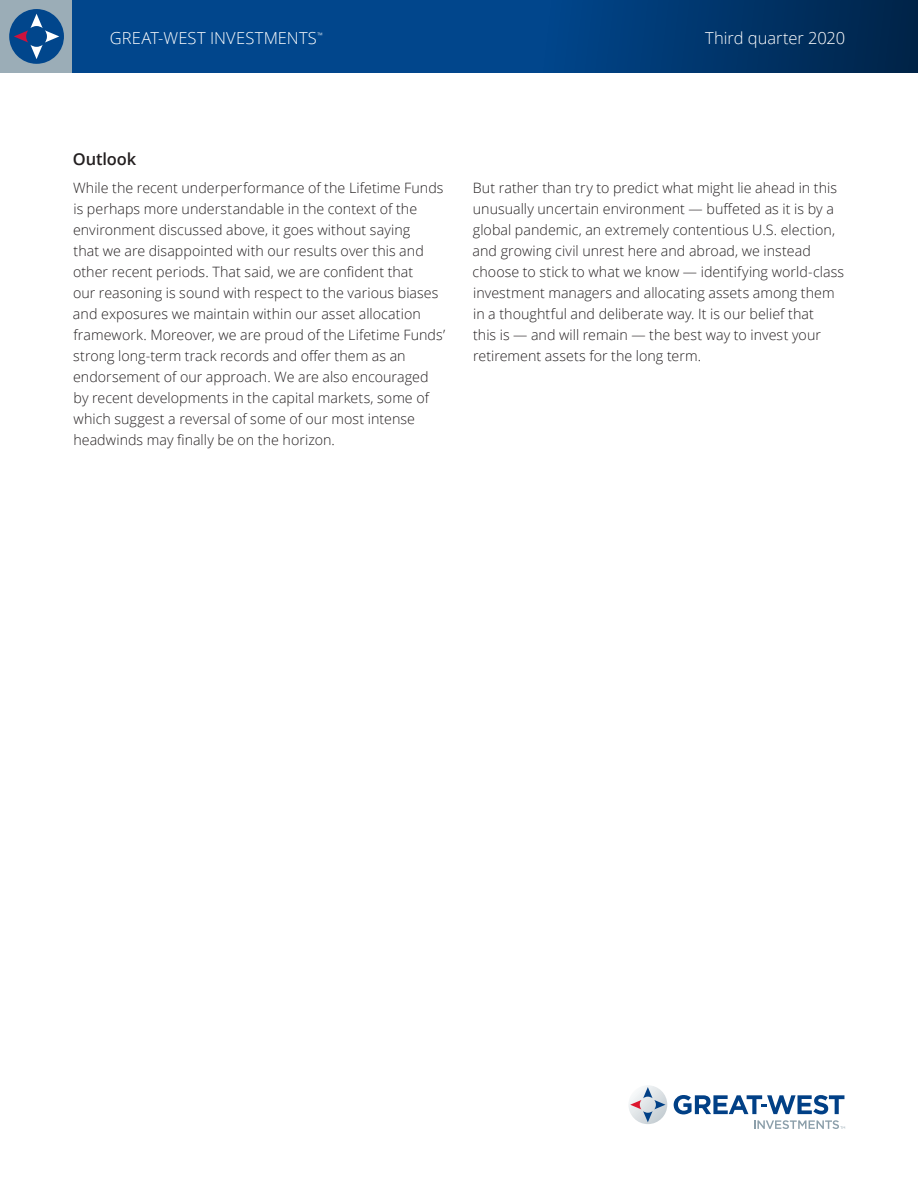
<style>
.page{position:relative;width:918px;height:1188px;background:#fff}
.page>*{position:absolute;margin:0;border:0;box-sizing:border-box;transform-origin:0 0}
.t1{font:300 16.5px "Open Sans";color:#fff}
.Subhead_1{font:600 16.5px "Open Sans";letter-spacing:-.005em;color:#231f20}
.Body{font:300 14.25px/21px "Open Sans";letter-spacing:.005em;color:#231f20}
.t2{font:300 7.35px "Open Sans";color:#fff}
</style>
<div class="page">
<div style="left:0;top:0;width:73px;height:73px;background:#9badb7"></div>
<div style="left:72px;top:0;width:846px;height:73px;background:#01468c"></div>
<svg style="left:9px;top:9px;width:55px;height:55px"></svg>
<svg style="left:595px;top:0;width:323px;height:73px;background:#003164"></svg>
<svg style="left:628px;top:1085px;width:39px;height:39px"></svg>
<svg style="left:630px;top:1087px;width:35px;height:35px"></svg>
<svg style="left:674px;top:1095px;width:170px;height:19px"></svg>
<svg style="left:754px;top:1120px;width:91px;height:9px"></svg>
<p class="t1" style="left:110px;top:27px;width:208px">GREAT-WEST INVESTMENTS</p>
<p class="t2" style="left:317px;top:30px;width:7px">™</p>
<p class="t1" style="left:705px;top:27px;width:141px">Third quarter 2020</p>
<p class="Subhead_1" style="left:73px;top:148px;width:65px">Outlook</p>
<p class="Body" style="left:73px;top:177px;width:374px">While the recent underperformance of the Lifetime Funds is perhaps more understandable in the context of the environment discussed above, it goes without saying<br>that we are disappointed with our results over this and other recent periods. That said, we are confident that<br>our reasoning is sound with respect to the various biases and exposures we maintain within our asset allocation framework. Moreover, we are proud of the Lifetime Funds’ strong long-term track records and offer them as an endorsement of our approach. We are also encouraged by recent developments in the capital markets, some of which suggest a reversal of some of our most intense headwinds may finally be on the horizon.</p>
<p class="Body" style="left:473px;top:177px;width:373px">But rather than try to predict what might lie ahead in this unusually uncertain environment — buffeted as it is by a global pandemic, an extremely contentious U.S. election, and growing civil unrest here and abroad, we instead choose to stick to what we know — identifying world-class investment managers and allocating assets among them in a thoughtful and deliberate way. It is our belief that<br>this is — and will remain — the best way to invest your retirement assets for the long term.</p>
</div>
